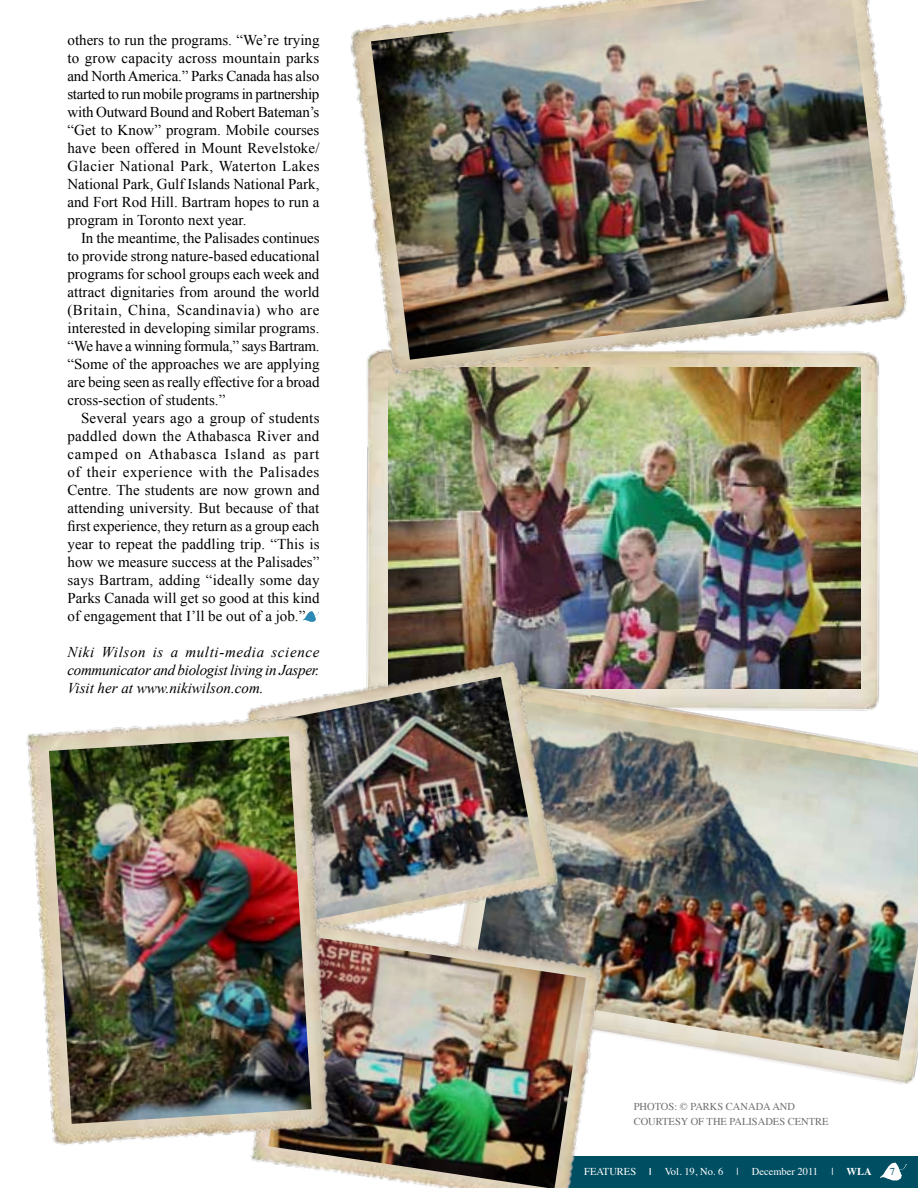
<style>
.page{position:relative;width:918px;height:1188px;background:#fff}
.page>*{position:absolute;margin:0;border:0;box-sizing:border-box;transform-origin:0 0}
.t1{font:15px/18px "Times New Roman";color:#000;text-align:justify}
.t2{font:italic 15px/18px "Times New Roman";letter-spacing:-.02em;color:#000;text-align:justify}
.t3{font:10.5px/15px "Times";color:#6d6e71}
.t4{font:10.5px "Times";color:#fff}
.t5{font:700 10.5px "Times";color:#fff}
.t6{font:10.5px "Times";color:#004e62}
.s1{font-weight:700}
</style>
<div class="page">
<div style="left:521px;top:1156px;width:397px;height:32px;background:#004e62"></div>
<svg style="left:880px;top:1163px;width:27px;height:18px"></svg>
<img style="left:366px;top:398px;width:514px;height:265px">
<img style="left:389px;top:398px;width:471px;height:265px">
<img style="left:568px;top:663px;width:349px;height:421px">
<img style="left:568px;top:700px;width:350px;height:361px">
<img style="left:366px;top:645px;width:202px;height:258px">
<img style="left:298px;top:677px;width:241px;height:226px">
<img style="left:250px;top:903px;width:363px;height:260px">
<img style="left:268px;top:935px;width:318px;height:253px">
<img style="left:350px;top:27px;width:557px;height:371px">
<img style="left:371px;top:0;width:518px;height:360px">
<img style="left:26px;top:700px;width:320px;height:456px">
<img style="left:49px;top:736px;width:262px;height:388px">
<svg style="left:303px;top:611px;width:16px;height:11px"></svg>
<p class="t1" style="left:68px;top:31px;width:254px">others to run the programs. “We’re trying to grow capacity across mountain parks and North America.” Parks Canada has also started to run mobile programs in partnership with Outward Bound and Robert Bateman’s “Get to Know” program. Mobile courses have been offered in Mount Revelstoke/ Glacier National Park, Waterton Lakes National Park, Gulf Islands National Park, and Fort Rod Hill. Bartram hopes to run a program in Toronto next year.</p>
<p class="t1" style="left:68px;top:229px;width:254px;text-indent:14px">In the meantime, the Palisades continues to provide strong nature-based educational programs for school groups each week and attract dignitaries from around the world (Britain, China, Scandinavia) who are interested in developing similar programs. “We have a winning formula,” says Bartram. “Some of the approaches we are applying are being seen as really effective for a broad cross-section of students.”</p>
<p class="t1" style="left:68px;top:409px;width:254px;text-indent:14px">Several years ago a group of students paddled down the Athabasca River and camped on Athabasca Island as part of their experience with the Palisades Centre. The students are now grown and attending university. But because of that first experience, they return as a group each year to repeat the paddling trip. “This is how we measure success at the Palisades” says Bartram, adding “ideally some day Parks Canada will get so good at this kind of engagement that I’ll be out of a job.”</p>
<p class="t2" style="left:68px;top:643px;width:253px">Niki Wilson is a multi-media science communicator and biologist living in Jasper.<br>Visit her at www.nikiwilson.com.</p>
<p class="t3" style="left:634px;top:1098px;width:8px">PHO</p>
<p class="t3" style="left:634px;top:1098px;width:197px;text-indent:21px">TO S: © PARKS CANADA AND<br>COURTESY OF THE PALISADES CENTRE</p>
<p class="t4" style="left:584px;top:1162px;width:69px">FEATURES <span class="s1">|</span></p>
<p class="t4" style="left:665px;top:1162px;width:60px">VOL. 19, NO. 6</p>
<p class="t4" style="left:737px;top:1162px;width:4px">|</p>
<p class="t4" style="left:752px;top:1162px;width:68px">DECEMBER 2011</p>
<p class="t4" style="left:831px;top:1162px;width:4px">|</p>
<p class="t5" style="left:847px;top:1162px;width:27px">WLA</p>
<p class="t6" style="left:890px;top:1162px;width:7px">7</p>
</div>
